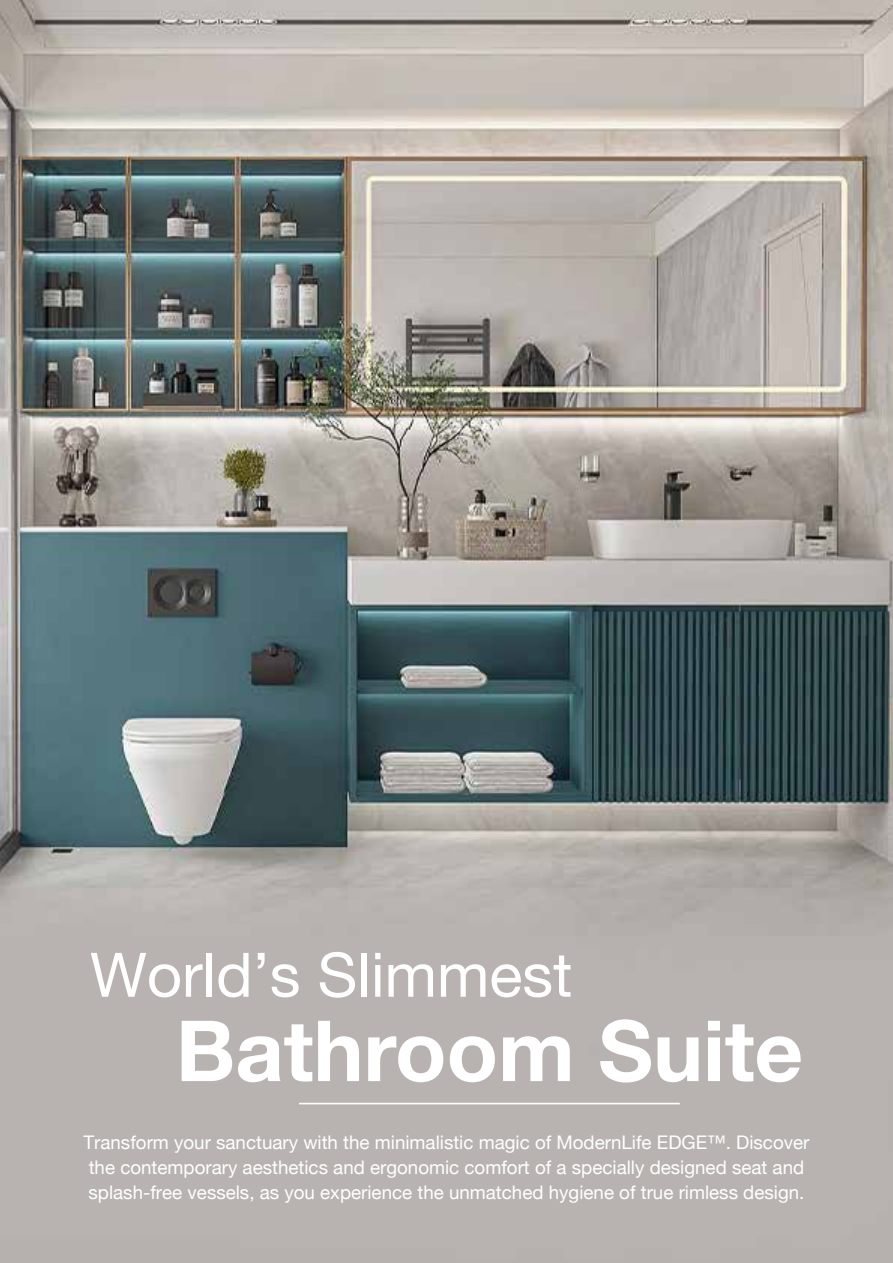
<style>
.page{position:relative;width:893px;height:1263px;background:#fff}
.page>*{position:absolute;margin:0;border:0;box-sizing:border-box;transform-origin:0 0}
.t1{font:700 84.45px "Helvetica Neue";color:#fff}
.t2{font:61.35px "Helvetica Neue";color:#fff}
.t3{font:18.75px/24.8px "Helvetica Neue";color:#fff}
</style>
<div class="page">
<img style="left:0;top:0;width:893px;height:1263px">
<hr style="left:299px;top:1103px;width:381px;height:1px;background:#fff">
<h2 class="t2" style="left:90px;top:922px;width:484px">World’s Slimmest</h2>
<h1 class="t1" style="left:176px;top:999px;width:629px">Bathroom Suite</h1>
<p class="t3" style="left:83px;top:1129px;width:727px">Transform your sanctuary with the minimalistic magic of ModernLife EDGE™. Discover the contemporary aesthetics and ergonomic comfort of a specially designed seat and splash-free vessels, as you experience the unmatched hygiene of true rimless design.</p>
</div>
